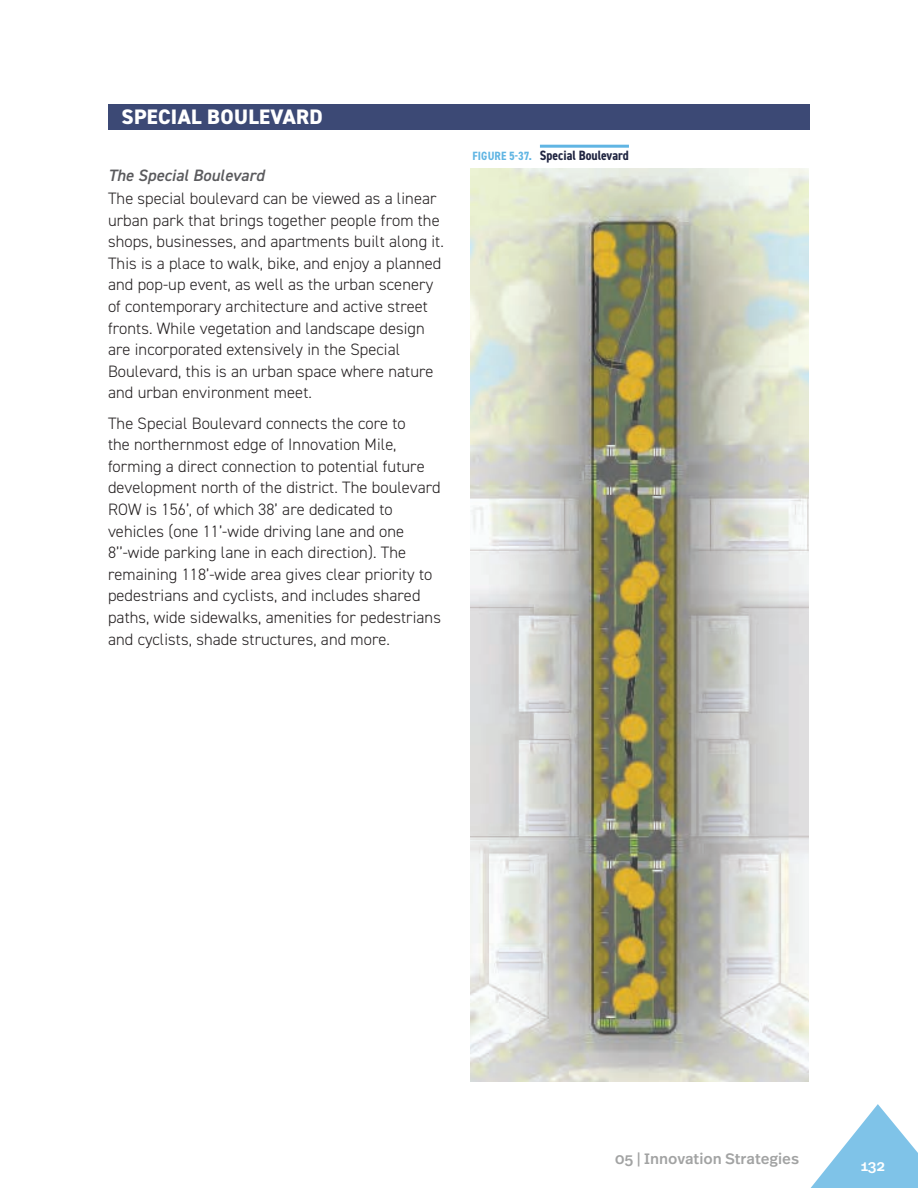
<style>
.page{position:relative;width:918px;height:1188px;background:#fff}
.page>*{position:absolute;margin:0;border:0;box-sizing:border-box;transform-origin:0 0}
.Campus_heading_Right{font:800 21px "DIN2014";letter-spacing:.015em;color:#fff}
.t1{font:300 16.5px/21.6px "DIN2014";letter-spacing:.005em;color:#231f20}
.Heading_4{font:italic 600 16.5px "DIN2014";letter-spacing:.005em;color:#5a5a5d}
.t2{font:500 15px "Real Text Pro";color:#a2a3a3}
.t3{font:500 15px "Real Text Pro";color:#fff}
.t4{font:700 condensed 13.5px "DIN2014";color:#202541}
.t5{font:700 condensed 12px "DIN2014";color:#60b5e3}
.s1{font-size:12px;color:#60b5e3}
</style>
<div class="page">
<svg style="left:810px;top:1104px;width:108px;height:84px"></svg>
<div style="left:108px;top:104px;width:702px;height:26px;background:#3c4975"></div>
<img style="left:471px;top:168px;width:337px;height:913px">
<hr style="left:540px;top:145px;width:89px;height:3px;background:#60b5e3">
<h2 class="Campus_heading_Right" style="left:122px;top:103px;width:203px">SPECIAL BOULEVARD</h2>
<p class="Heading_4" style="left:108px;top:164px;width:158px">The Special Boulevard</p>
<p class="t1" style="left:108px;top:187px;width:337px">The special boulevard can be viewed as a linear urban park that brings together people from the shops, businesses, and apartments built along it.<br>This is a place to walk, bike, and enjoy a planned and pop-up event, as well as the urban scenery of contemporary architecture and active street fronts. While vegetation and landscape design are incorporated extensively in the Special Boulevard, this is an urban space where nature and urban environment meet.</p>
<p class="t1" style="left:108px;top:412px;width:335px">The Special Boulevard connects the core to<br>the northernmost edge of Innovation Mile, forming a direct connection to potential future development north of the district. The boulevard ROW is 156’, of which 38’ are dedicated to vehicles (one 11’-wide driving lane and one 8’’-wide parking lane in each direction). The remaining 118’-wide area gives clear priority to pedestrians and cyclists, and includes shared paths, wide sidewalks, amenities for pedestrians and cyclists, shade structures, and more.</p>
<p class="t5" style="left:472px;top:148px;width:12px">Figure</p>
<p class="t4" style="left:509px;top:147px;width:121px"><span class="s1">5-37.</span> Special Boulevard</p>
<p class="t2" style="left:615px;top:1148px;width:186px">05 | Innovation Strategies</p>
<p class="t3" style="left:861px;top:1156px;width:26px">132</p>
</div>
